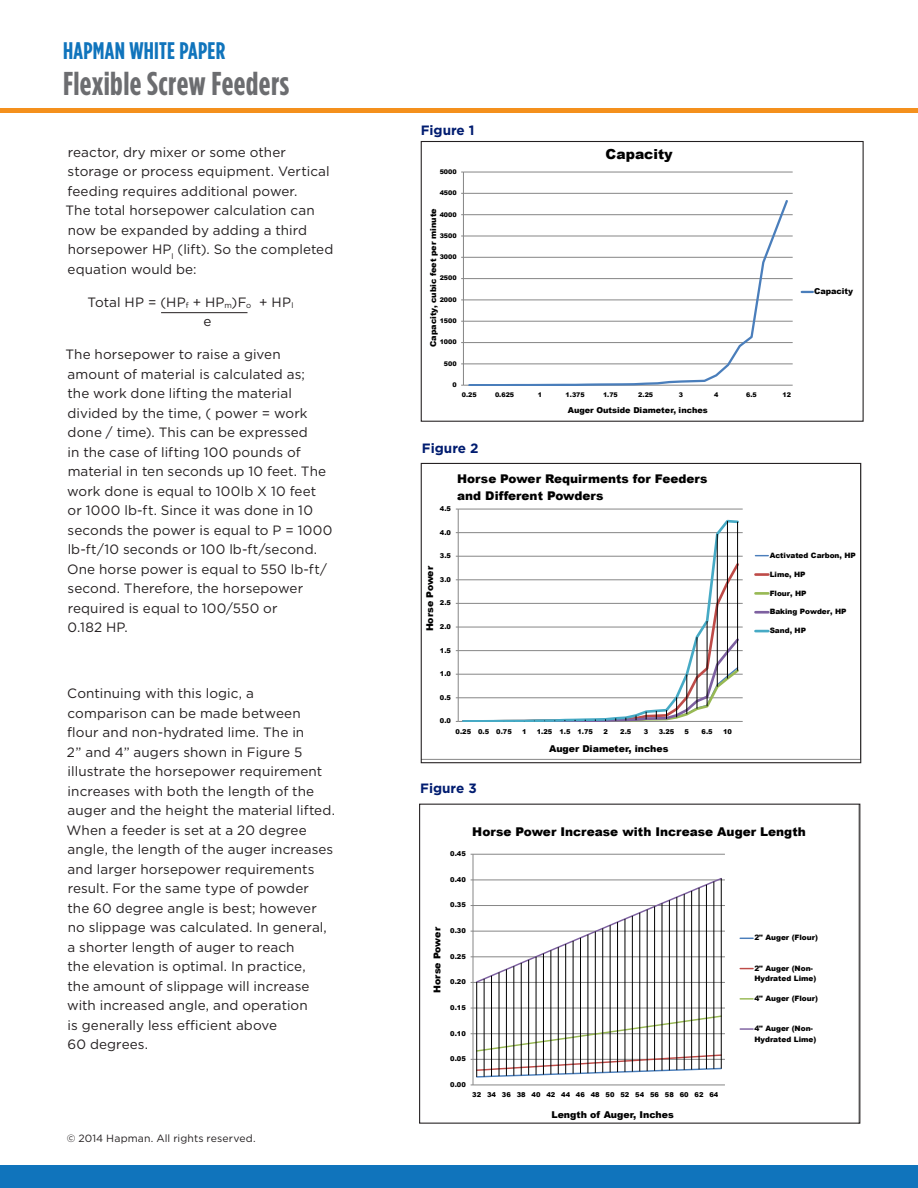
<style>
.page{position:relative;width:918px;height:1188px;background:#fff}
.page>*{position:absolute;margin:0;border:0;box-sizing:border-box;transform-origin:0 0}
.hap-H1{font:700 33px "Gotham Condensed";letter-spacing:.01em;color:#6c6d70}
.hap-eyebrow{font:700 24px "Gotham Condensed";letter-spacing:.01em;color:#1074bc}
.t1{font:900 13.95px "Arial";color:#000}
.hap-Body_Copy{font:13.5px/19.5px "Gotham";letter-spacing:.005em;color:#231f20}
.Body_Copy{font:700 13.5px "Gotham";color:#001c70}
.t2{font:900 12.15px "Arial";color:#000}
.t3{font:900 12px/17px "Arial";color:#000}
.hap-copyright{font:10.5px "Gotham";letter-spacing:.01em;color:#231f20}
.t4{font:900 9.45px "Arial";color:#000}
.t5{font:900 8.1px "Arial";color:#000}
.t6{font:900 7.35px/10.4px "Arial";letter-spacing:-.005em;color:#000}
.t7{font:900 6.75px "Arial";letter-spacing:.01em;color:#000}
.t8{font:900 6.6px "Arial";letter-spacing:.01em;color:#000}
.t9{font:900 6.45px "Arial";letter-spacing:-.005em;color:#000}
</style>
<div class="page">
<div style="left:0;top:1166px;width:918px;height:22px;background:#1074bc"></div>
<hr style="left:0;top:108px;width:918px;height:4px;background:#f4901d">
<hr style="left:463px;top:364px;width:330px;height:1px;background:#868686">
<hr style="left:463px;top:342px;width:330px;height:1px;background:#868686">
<hr style="left:463px;top:321px;width:330px;height:1px;background:#868686">
<hr style="left:463px;top:300px;width:330px;height:1px;background:#868686">
<hr style="left:463px;top:278px;width:330px;height:1px;background:#868686">
<hr style="left:463px;top:257px;width:330px;height:1px;background:#868686">
<hr style="left:463px;top:236px;width:330px;height:1px;background:#868686">
<hr style="left:463px;top:214px;width:330px;height:1px;background:#868686">
<hr style="left:463px;top:193px;width:330px;height:1px;background:#868686">
<hr style="left:463px;top:172px;width:330px;height:1px;background:#868686">
<hr style="left:463px;top:172px;width:1px;height:213px;background:#868686">
<hr style="left:463px;top:385px;width:330px;height:1px;background:#868686">
<svg style="left:467px;top:200px;width:323px;height:186px"></svg>
<svg style="left:802px;top:291px;width:11px;height:2px"></svg>
<div style="left:421px;top:141px;width:443px;height:281px;border:1px solid #231f20"></div>
<svg style="left:423px;top:508px;width:436px;height:252px"></svg>
<div style="left:421px;top:463px;width:440px;height:300px;border:1px solid #231f20"></div>
<svg style="left:470px;top:853px;width:284px;height:233px"></svg>
<div style="left:419px;top:804px;width:441px;height:320px;border:1px solid #231f20"></div>
<hr style="left:161px;top:312px;width:87px;height:1px;background:#231f20">
<p class="hap-eyebrow" style="left:63px;top:37px;width:164px">HAPMAN WHITE PAPER</p>
<p class="hap-H1" style="left:63px;top:64px;width:228px">Flexible Screw Feeders</p>
<p class="hap-Body_Copy" style="left:65px;top:142px;width:269px">reactor, dry mixer or some other storage or process equipment. Vertical feeding requires additional power.<br>The total horsepower calculation can now be expanded by adding a third horsepower HP<sub>l</sub> (lift). So the completed equation would be:</p>
<p class="hap-Body_Copy" style="left:203px;top:292px;width:92px;text-indent:-116px">Total HP = (HP<sub>f</sub> + HP<sub>m</sub>)F<sub>o</sub> + HP<sub>l </sub>e</p>
<p class="hap-Body_Copy" style="left:65px;top:344px;width:269px">The horsepower to raise a given amount of material is calculated as;<br>the work done lifting the material divided by the time, ( power = work done / time). This can be expressed<br>in the case of lifting 100 pounds of material in ten seconds up 10 feet. The work done is equal to 100lb X 10 feet<br>or 1000 lb-ft. Since it was done in 10 seconds the power is equal to P = 1000 lb-ft/10 seconds or 100 lb-ft/second.<br>One horse power is equal to 550 lb-ft/ second. Therefore, the horsepower required is equal to 100/550 or<br>0.182 HP.</p>
<p class="hap-Body_Copy" style="left:67px;top:683px;width:270px">Continuing with this logic, a comparison can be made between<br>flour and non-hydrated lime. The in<br>2” and 4” augers shown in Figure 5 illustrate the horsepower requirement increases with both the length of the auger and the height the material lifted.<br>When a feeder is set at a 20 degree angle, the length of the auger increases and larger horsepower requirements result. For the same type of powder<br>the 60 degree angle is best; however no slippage was calculated. In general, a shorter length of auger to reach<br>the elevation is optimal. In practice,<br>the amount of slippage will increase with increased angle, and operation<br>is generally less efficient above<br>60 degrees.</p>
<p class="hap-copyright" style="left:67px;top:1132px;width:190px">© 2014 Hapman. All rights reserved.</p>
<p class="Body_Copy" style="left:421px;top:122px;width:55px">Figure 1</p>
<p class="t9" style="left:440px;top:167px;width:18px">5000</p>
<p class="t9" style="left:440px;top:188px;width:18px">4500</p>
<p class="t5" style="left:427px;top:347px;width:140px;rotate:-90deg">Capacity, cubic feet per minute</p>
<p class="t9" style="left:440px;top:210px;width:18px">4000</p>
<p class="t9" style="left:440px;top:231px;width:18px">3500</p>
<p class="t9" style="left:440px;top:252px;width:18px">3000</p>
<p class="t9" style="left:440px;top:273px;width:18px">2500</p>
<p class="t9" style="left:440px;top:295px;width:18px">2000</p>
<p class="t9" style="left:440px;top:316px;width:18px">1500</p>
<p class="t9" style="left:440px;top:337px;width:18px">1000</p>
<p class="t9" style="left:444px;top:359px;width:14px">500</p>
<p class="t9" style="left:452px;top:380px;width:6px">0</p>
<p class="t1" style="left:606px;top:144px;width:69px">Capacity</p>
<p class="t9" style="left:462px;top:390px;width:16px">0.25</p>
<p class="t9" style="left:495px;top:390px;width:21px">0.625</p>
<p class="t9" style="left:538px;top:390px;width:6px">1</p>
<p class="t9" style="left:566px;top:390px;width:21px">1.375</p>
<p class="t9" style="left:603px;top:390px;width:16px">1.75</p>
<p class="t9" style="left:638px;top:390px;width:16px">2.25</p>
<p class="t9" style="left:679px;top:390px;width:6px">3</p>
<p class="t9" style="left:714px;top:390px;width:6px">4</p>
<p class="t9" style="left:746px;top:390px;width:12px">6.5</p>
<p class="t9" style="left:783px;top:390px;width:10px">12</p>
<p class="Body_Copy" style="left:422px;top:439px;width:58px">Figure 2</p>
<p class="t5" style="left:568px;top:404px;width:142px">Auger Outside Diameter, inches</p>
<p class="t3" style="left:457px;top:469px;width:252px">Horse Power Requirments for Feeders and Different Powders</p>
<p class="t8" style="left:440px;top:504px;width:13px">4.5</p>
<p class="t8" style="left:440px;top:527px;width:13px">4.0</p>
<p class="t5" style="left:814px;top:285px;width:41px">Capacity</p>
<p class="t8" style="left:440px;top:551px;width:13px">3.5</p>
<p class="t4" style="left:423px;top:631px;width:67px;rotate:-90deg">Horse Power</p>
<p class="t8" style="left:440px;top:575px;width:13px">3.0</p>
<p class="t8" style="left:440px;top:598px;width:13px">2.5</p>
<p class="t8" style="left:440px;top:622px;width:13px">2.0</p>
<p class="t8" style="left:440px;top:645px;width:13px">1.5</p>
<p class="t8" style="left:440px;top:669px;width:13px">1.0</p>
<p class="t8" style="left:440px;top:693px;width:13px">0.5</p>
<p class="t8" style="left:440px;top:716px;width:13px">0.0</p>
<p class="t8" style="left:456px;top:727px;width:58px">0.25 0.5 0.75</p>
<p class="t8" style="left:522px;top:727px;width:6px">1</p>
<p class="t8" style="left:537px;top:727px;width:58px">1.25 1.5 1.75</p>
<p class="t8" style="left:603px;top:727px;width:6px">2</p>
<p class="t8" style="left:620px;top:727px;width:13px">2.5</p>
<p class="t8" style="left:644px;top:727px;width:6px">3</p>
<p class="t8" style="left:659px;top:727px;width:17px">3.25</p>
<p class="t8" style="left:685px;top:727px;width:6px">5</p>
<p class="t8" style="left:702px;top:727px;width:13px">6.5</p>
<p class="t8" style="left:723px;top:727px;width:10px">10</p>
<p class="Body_Copy" style="left:420px;top:779px;width:58px">Figure 3</p>
<p class="t4" style="left:549px;top:741px;width:121px">Auger Diameter, inches</p>
<p class="t6" style="left:770px;top:550px;width:88px">Activated Carbon, HP</p>
<p class="t6" style="left:770px;top:569px;width:37px">Lime, HP</p>
<p class="t6" style="left:770px;top:588px;width:38px">Flour, HP</p>
<p class="t6" style="left:770px;top:606px;width:78px">Baking Powder, HP</p>
<p class="t6" style="left:770px;top:625px;width:38px">Sand, HP</p>
<p class="t2" style="left:472px;top:823px;width:335px">Horse Power Increase with Increase Auger Length</p>
<p class="t7" style="left:450px;top:849px;width:17px">0.45</p>
<p class="t7" style="left:450px;top:875px;width:17px">0.40</p>
<p class="t4" style="left:430px;top:993px;width:67px;rotate:-90deg">Horse Power</p>
<p class="t7" style="left:450px;top:900px;width:17px">0.35</p>
<p class="t7" style="left:450px;top:926px;width:17px">0.30</p>
<p class="t7" style="left:450px;top:951px;width:17px">0.25</p>
<p class="t7" style="left:450px;top:977px;width:17px">0.20</p>
<p class="t7" style="left:450px;top:1003px;width:17px">0.15</p>
<p class="t7" style="left:450px;top:1028px;width:17px">0.10</p>
<p class="t7" style="left:450px;top:1054px;width:17px">0.05</p>
<p class="t7" style="left:450px;top:1080px;width:17px">0.00</p>
<p class="t7" style="left:472px;top:1090px;width:248px">32 34 36 38 40 42 44 46 48 50 52 54 56 58 60 62 64</p>
<p class="t4" style="left:551px;top:1107px;width:124px">Length of Auger, Inches</p>
<p class="t6" style="left:754px;top:932px;width:65px">2" Auger (Flour)</p>
<p class="t6" style="left:754px;top:963px;width:63px">2" Auger (Non-<br>Hydrated Lime)</p>
<p class="t6" style="left:754px;top:993px;width:65px">4" Auger (Flour)</p>
<p class="t6" style="left:754px;top:1023px;width:63px">4" Auger (Non-<br>Hydrated Lime)</p>
</div>
